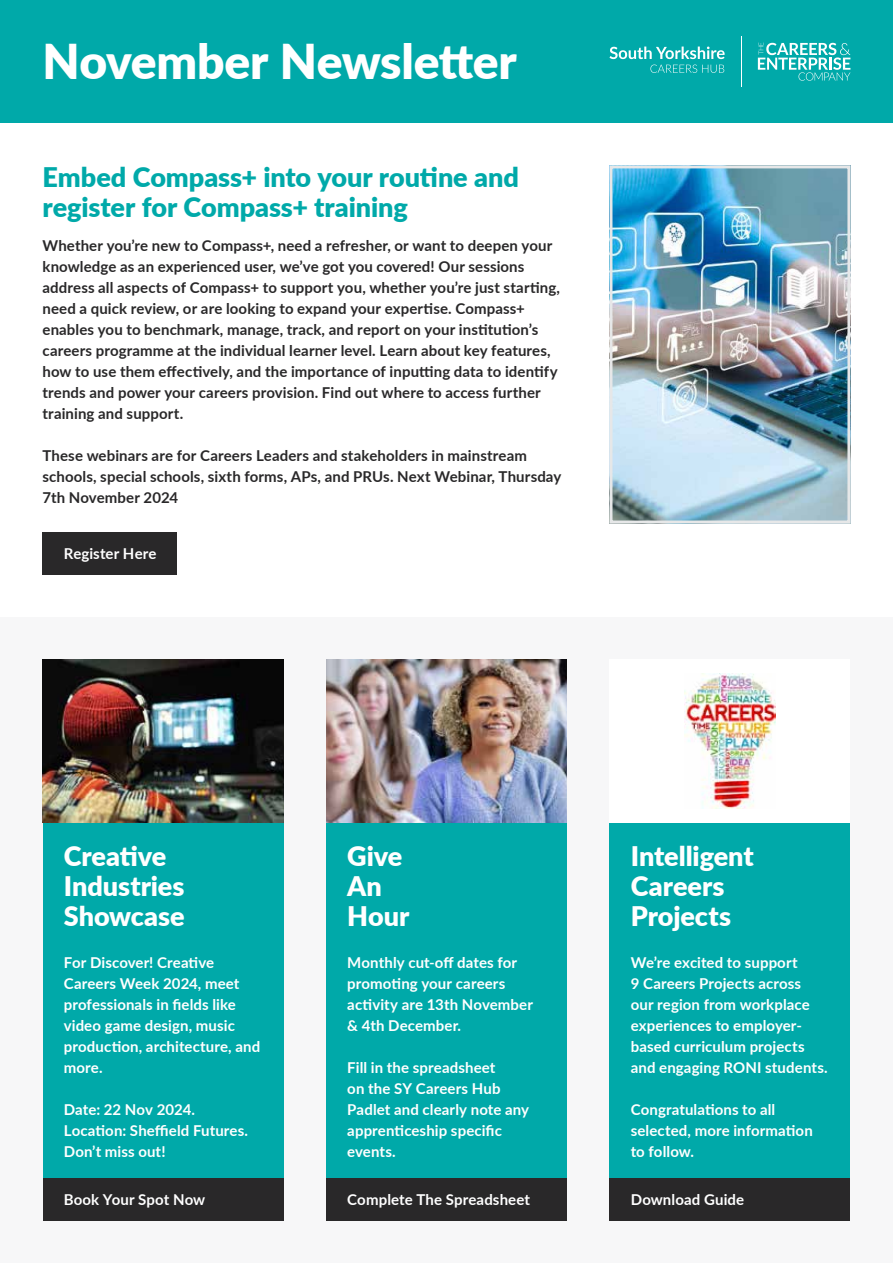
<style>
.page{position:relative;width:893px;height:1263px;background:#fff}
.page>*{position:absolute;margin:0;border:0;box-sizing:border-box;transform-origin:0 0}
.t1{font:900 48px "Lato";letter-spacing:-.005em;color:#fff}
.t2{font:900 27px/30px "Lato";color:#fff}
.t3{font:900 27px/30px "Lato";letter-spacing:-.005em;color:#00a9a9}
.t4{font:700 15px/21px "Lato";letter-spacing:.01em;color:#292829}
.t5{font:700 15px/21px "Lato";letter-spacing:.01em;color:#fff}
</style>
<div class="page">
<div style="left:0;top:617px;width:893px;height:646px;background:#f7f7f8"></div>
<div style="left:0;top:0;width:893px;height:123px;background:#00a9a9"></div>
<hr style="left:741px;top:36px;width:1px;height:51px;background:#fff">
<svg style="left:758px;top:43px;width:92px;height:38px"></svg>
<svg style="left:650px;top:65px;width:74px;height:8px"></svg>
<svg style="left:609px;top:47px;width:116px;height:12px"></svg>
<div style="left:43px;top:823px;width:240px;height:355px;background:#00a9a9"></div>
<img style="left:43px;top:660px;width:240px;height:163px">
<div style="left:326px;top:823px;width:241px;height:355px;background:#00a9a9"></div>
<img style="left:326px;top:660px;width:241px;height:163px">
<div style="left:326px;top:1178px;width:241px;height:42px;background:#292829"></div>
<div style="left:609px;top:823px;width:241px;height:355px;background:#00a9a9"></div>
<div style="left:609px;top:660px;width:241px;height:163px;background:#fff"></div>
<img style="left:685px;top:674px;width:90px;height:135px">
<div style="left:609px;top:1178px;width:241px;height:42px;background:#292829"></div>
<div style="left:43px;top:532px;width:134px;height:43px;background:#292829"></div>
<img style="left:613px;top:169px;width:233px;height:350px">
<div style="left:609px;top:165px;width:241px;height:358px;border:3px solid #e6e7e8"></div>
<div style="left:43px;top:1178px;width:240px;height:42px;background:#292829"></div>
<h1 class="t1" style="left:43px;top:25px;width:476px">November Newsletter</h1>
<h2 class="t3" style="left:43px;top:161px;width:478px">Embed Compass+ into your routine and register for Compass+ training</h2>
<p class="t4" style="left:43px;top:234px;width:519px">Whether you’re new to Compass+, need a refresher, or want to deepen your knowledge as an experienced user, we’ve got you covered! Our sessions address all aspects of Compass+ to support you, whether you’re just starting, need a quick review, or are looking to expand your expertise. Compass+ enables you to benchmark, manage, track, and report on your institution’s careers programme at the individual learner level. Learn about key features, how to use them effectively, and the importance of inputting data to identify trends and power your careers provision. Find out where to access further training and support.</p>
<p class="t4" style="left:43px;top:444px;width:520px">These webinars are for Careers Leaders and stakeholders in mainstream schools, special schools, sixth forms, APs, and PRUs. Next Webinar, Thursday<br>7th November 2024</p>
<p class="t5" style="left:64px;top:543px;width:94px">Register Here</p>
<h2 class="t2" style="left:64px;top:839px;width:122px">Creative<br>Industries<br>Showcase</h2>
<p class="t5" style="left:64px;top:951px;width:198px">For Discover! Creative<br>Careers Week 2024, meet professionals in fields like video game design, music production, architecture, and more.</p>
<p class="t5" style="left:64px;top:1098px;width:186px">Date: 22 Nov 2024.<br>Location: Sheffield Futures.<br>Don’t miss out!</p>
<p class="t5" style="left:64px;top:1188px;width:143px">Book Your Spot Now</p>
<h2 class="t2" style="left:347px;top:839px;width:64px">Give<br>An<br>Hour</h2>
<p class="t5" style="left:347px;top:951px;width:187px">Monthly cut-off dates for promoting your careers activity are 13th November &amp; 4th December.</p>
<p class="t5" style="left:347px;top:1056px;width:183px">Fill in the spreadsheet<br>on the SY Careers Hub<br>Padlet and clearly note any apprenticeship specific events.</p>
<p class="t5" style="left:347px;top:1188px;width:184px">Complete The Spreadsheet</p>
<h2 class="t2" style="left:631px;top:839px;width:124px">Intelligent<br>Careers<br>Projects</h2>
<p class="t5" style="left:631px;top:951px;width:198px">We’re excited to support<br>9 Careers Projects across our region from workplace experiences to employer&shy;based curriculum projects and engaging RONI students.</p>
<p class="t5" style="left:631px;top:1098px;width:184px">Congratulations to all selected, more information to follow.</p>
<p class="t5" style="left:631px;top:1188px;width:115px">Download Guide</p>
</div>
